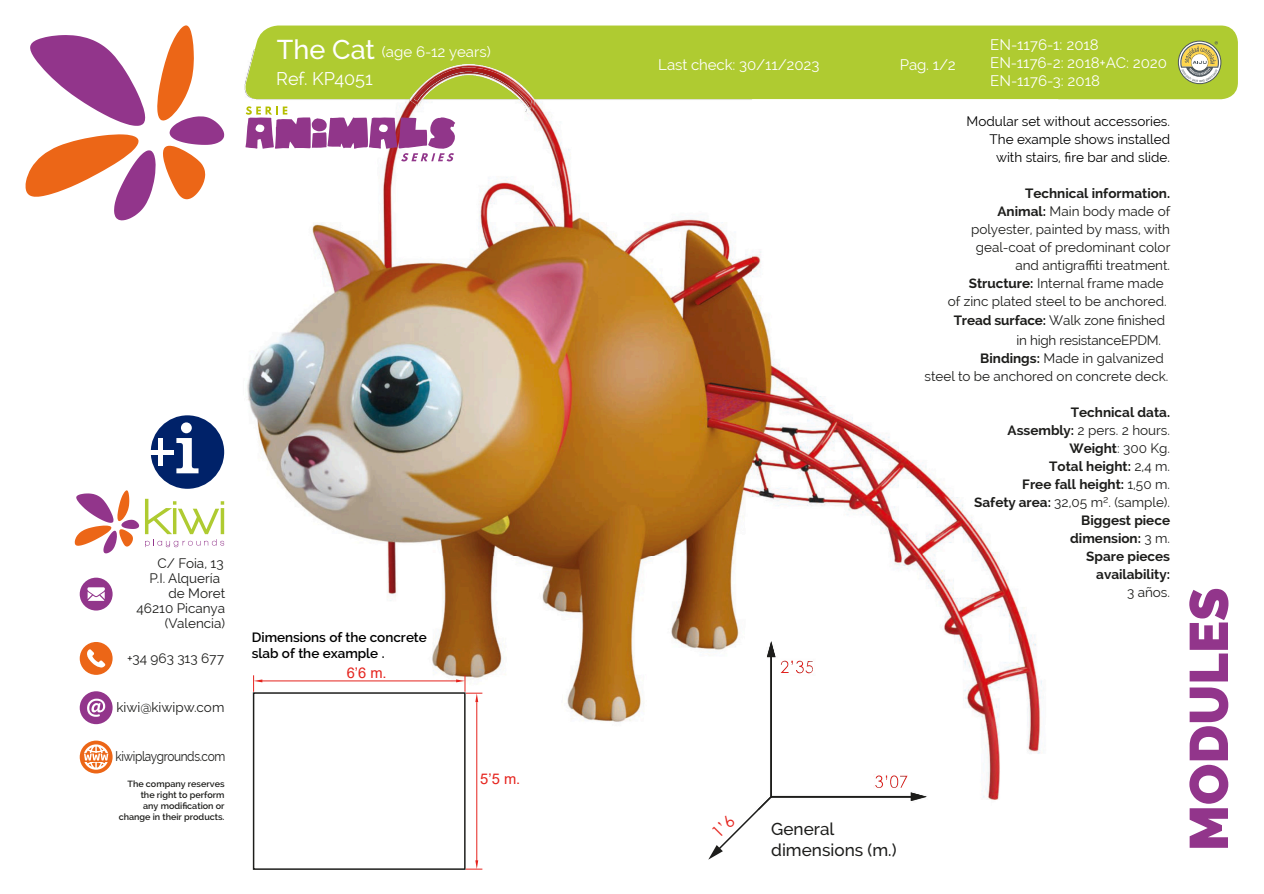
<style>
.page{position:relative;width:1264px;height:894px;background:#fff}
.page>*{position:absolute;margin:0;border:0;box-sizing:border-box;transform-origin:0 0}
.t1{font:900 54px "Raleway";color:#92358b}
.t2{font:18px "Raleway";color:#fff}
.t3{font:500 17.1px/20.5px "Raleway";color:#1d1d1b}
.t4{font:15px/18px "Raleway";letter-spacing:-.005em;color:#fff}
.t5{font:14.7px "Arial";color:#e5231d}
.t6{font:13.5px/19.5px "Raleway";color:#1d1d1b;text-align:right}
.t7{font:700 13.5px/18px "Raleway";color:#1d1d1b;text-align:right}
.t8{font:13.5px/18px "Raleway";color:#010101;text-align:right}
.t9{font:600 13.5px/16.2px "Raleway";color:#010101}
.t10{font:13.5px "Raleway";letter-spacing:-.03em;color:#1d1d1b;scale:.88 1}
.t11{font:600 9px/10.8px "Raleway";color:#1d1d1b;text-align:right}
.s1{font-weight:500;font-size:27px}
.s2{font-weight:700}
.s3{font-weight:400}
</style>
<div class="page">
<div style="left:255px;top:26px;width:982px;height:73px;background:#afcb31"></div>
<svg style="left:25px;top:25px;width:199px;height:195px"></svg>
<img style="left:244px;top:49px;width:509px;height:760px">
<img style="left:752px;top:99px;width:306px;height:702px">
<img style="left:770px;top:657px;width:2px;height:138px">
<img style="left:766px;top:640px;width:9px;height:17px">
<img style="left:771px;top:795px;width:139px;height:2px">
<img style="left:910px;top:792px;width:17px;height:8px">
<img style="left:780px;top:660px;width:33px;height:13px">
<img style="left:875px;top:775px;width:32px;height:12px">
<div style="left:253px;top:692px;width:212px;height:177px;border:1px solid #1d1d1b"></div>
<hr style="left:260px;top:680px;width:196px;height:1px;background:#e5231d">
<svg style="left:253px;top:675px;width:9px;height:16px"></svg>
<hr style="left:476px;top:702px;width:1px;height:159px;background:#e5231d">
<svg style="left:466px;top:860px;width:16px;height:9px"></svg>
<svg style="left:456px;top:675px;width:26px;height:27px"></svg>
<svg style="left:1178px;top:41px;width:42px;height:43px"></svg>
<div style="left:1178px;top:41px;width:43px;height:43px;border:1px solid #4c565c;border-radius:50%"></div>
<svg style="left:1180px;top:41px;width:38px;height:41px"></svg>
<svg style="left:75px;top:490px;width:64px;height:63px"></svg>
<svg style="left:145px;top:498px;width:79px;height:49px"></svg>
<div style="left:80px;top:577px;width:33px;height:33px;background:#92358b;border-radius:50%"></div>
<svg style="left:87px;top:587px;width:18px;height:13px"></svg>
<div style="left:80px;top:691px;width:33px;height:33px;background:#92358b;border-radius:50%"></div>
<svg style="left:87px;top:698px;width:18px;height:18px"></svg>
<div style="left:151px;top:415px;width:73px;height:73px;background:#002269;border-radius:50%"></div>
<svg style="left:176px;top:422px;width:22px;height:51px"></svg>
<div style="left:146px;top:449px;width:28px;height:5px;background:#fff"></div>
<hr style="left:158px;top:438px;width:4px;height:28px;background:#fff">
<div style="left:80px;top:641px;width:33px;height:33px;background:#ec6617;border-radius:50%"></div>
<svg style="left:87px;top:649px;width:18px;height:18px"></svg>
<svg style="left:80px;top:740px;width:33px;height:33px"></svg>
<svg style="left:83px;top:744px;width:26px;height:25px"></svg>
<div style="left:81px;top:752px;width:30px;height:9px;background:#ec6617"></div>
<svg style="left:84px;top:746px;width:24px;height:21px"></svg>
<svg style="left:245px;top:63px;width:289px;height:98px"></svg>
<svg style="left:708px;top:795px;width:63px;height:64px"></svg>
<p class="t4" style="left:277px;top:42px;width:215px"><span class="s1">The Cat</span> (age 6-12 years)</p>
<h2 class="t2" style="left:276px;top:68px;width:98px">Ref. KP4051</h2>
<p class="t6" style="left:158px;top:553px;width:67px">C/ Foia, 13</p>
<p class="t6" style="left:149px;top:568px;width:72px">P.I. Alquería</p>
<p class="t6" style="left:168px;top:583px;width:58px">de Moret</p>
<p class="t6" style="left:137px;top:598px;width:90px">46210 Picanya</p>
<p class="t6" style="left:165px;top:613px;width:62px">(Valencia)</p>
<p class="t6" style="left:127px;top:648px;width:98px">+34 963 313 677</p>
<p class="t6" style="left:116px;top:697px;width:109px">kiwi@kiwipw.com</p>
<p class="t10" style="left:115px;top:748px;width:126px">kiwiplaygrounds.com</p>
<p class="t11" style="left:119px;top:778px;width:107px">The company reserves the right to perform<br>any modification or change in their products.</p>
<p class="t9" style="left:252px;top:628px;width:177px">Dimensions of the concrete slab of the example .</p>
<p class="t5" style="left:347px;top:667px;width:42px">6’6 m.</p>
<p class="t5" style="left:480px;top:772px;width:42px">5’5 m.</p>
<p class="t4" style="left:658px;top:55px;width:163px">Last check: 30/11/2023</p>
<p class="t4" style="left:899px;top:55px;width:57px">Pag. 1/2</p>
<p class="t4" style="left:990px;top:35px;width:178px">EN-1176-1: 2018<br>EN-1176-2: 2018+AC: 2020<br>EN-1176-3: 2018</p>
<p class="t8" style="left:966px;top:112px;width:205px">Modular set without accessories.<br>The example shows installed with stairs, fire bar and slide.</p>
<p class="t7" style="left:1025px;top:184px;width:146px">Technical information.</p>
<p class="t6" style="left:997px;top:201px;width:174px"><span class="s2">Animal:</span> Main body made of</p>
<p class="t6" style="left:971px;top:219px;width:200px">polyester, painted by mass, with</p>
<p class="t6" style="left:975px;top:237px;width:196px">geal-coat of predominant color</p>
<p class="t6" style="left:1015px;top:255px;width:156px">and antigraffiti treatment.</p>
<p class="t6" style="left:968px;top:273px;width:196px"><span class="s2">Structure:</span> Internal frame made</p>
<p class="t6" style="left:947px;top:291px;width:220px">of zinc plated steel to be anchored.</p>
<p class="t6" style="left:953px;top:311px;width:213px"><span class="s2">Tread surface:</span> Walk zone finished in high resistance EPDM.</p>
<p class="t6" style="left:924px;top:349px;width:245px;line-height:18px;text-align:left;text-indent:56px"><span class="s2">Bindings:</span> Made in galvanized steel to be anchored on concrete deck.</p>
<p class="t7" style="left:974px;top:403px;width:197px">Technical data.<br>Assembly: <span class="s3">2 pers. 2 hours.<br></span>Weight<span class="s3">: 300 Kg.<br></span>Total height: <span class="s3">2,4 m.<br></span>Free fall height: <span class="s3">1,50 m.<br></span>Safety area: <span class="s3">32,05 m². (sample).<br></span>Biggest piece<br>dimension: <span class="s3">3 m.<br></span>Spare pieces<br>availability:</p>
<p class="t6" style="left:1126px;top:582px;width:45px">3 años.</p>
<p class="t3" style="left:771px;top:818px;width:127px">General dimensions (m.)</p>
<h1 class="t1" style="left:1177px;top:850px;width:265px;rotate:-90deg">MODULES</h1>
</div>
